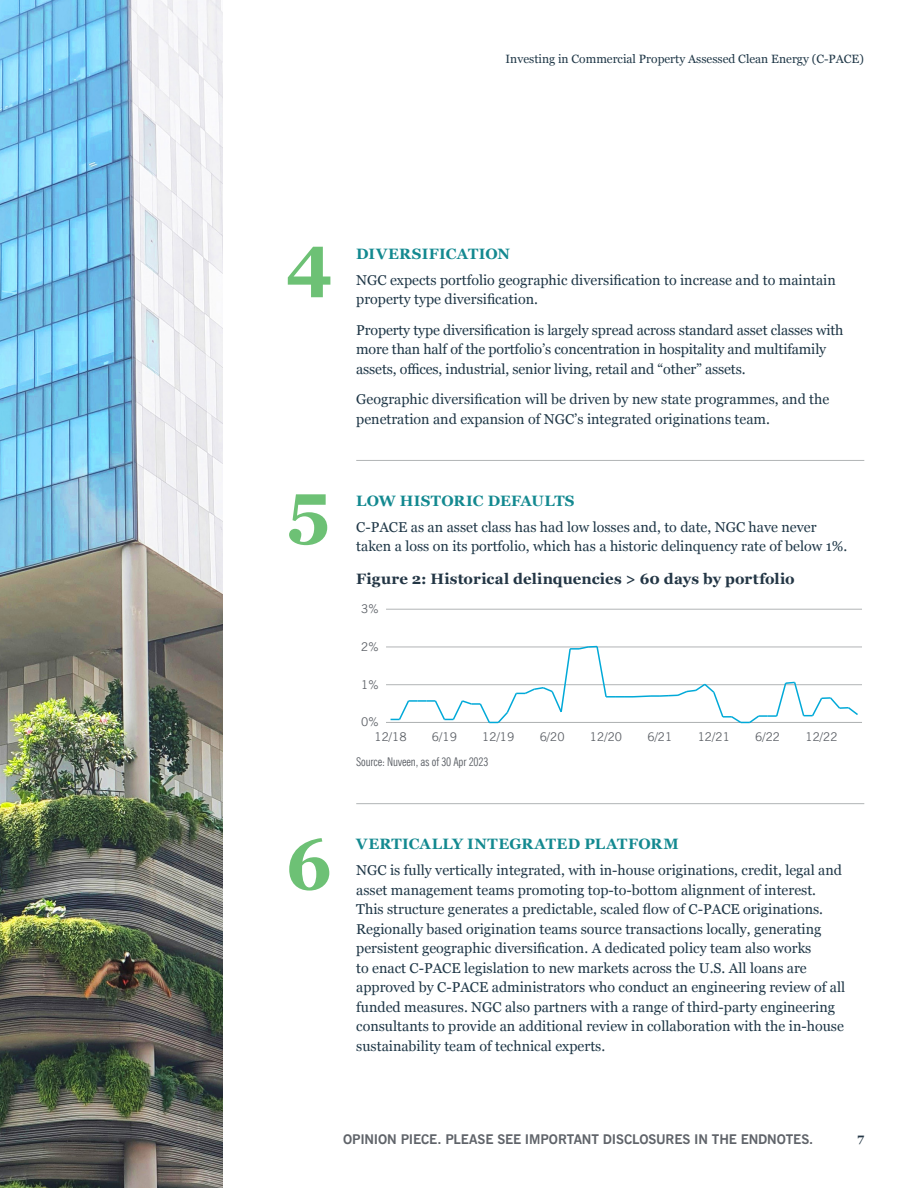
<style>
.page{position:relative;width:918px;height:1188px;background:#fff}
.page>*{position:absolute;margin:0;border:0;box-sizing:border-box;transform-origin:0 0}
.t1{font:700 72px "Georgia Pro";color:#6dc175}
.Subhead_2{font:700 15px "Georgia";letter-spacing:.02em;color:#138990}
.Chart_Heading{font:700 15px "Georgia";letter-spacing:.01em;color:#233645}
.Body{font:14.25px/19.5px "Georgia";color:#1f3747}
.Use_disclosure{font:700 13.5px "News Gothic BT";letter-spacing:-.01em;color:#5f6369}
.t2{font:12px "Georgia";color:#1f3747}
.t3{font:12px "News Gothic BT";color:#5f6369}
._8_pt_disclosure_justified{font:condensed 12px "News Gothic BT";letter-spacing:-.015em;color:#5f6369}
.Page_number{font:700 12px "Georgia";color:#233645}
</style>
<div class="page">
<hr style="left:356px;top:460px;width:508px;height:1px;background:#b1b4b5">
<hr style="left:356px;top:803px;width:508px;height:1px;background:#b1b4b5">
<hr style="left:386px;top:722px;width:476px;height:1px;background:#b1b4b5">
<hr style="left:386px;top:684px;width:476px;height:1px;background:#b1b4b5">
<hr style="left:386px;top:647px;width:476px;height:1px;background:#b1b4b5">
<hr style="left:386px;top:609px;width:476px;height:1px;background:#b1b4b5">
<svg style="left:391px;top:645px;width:469px;height:79px"></svg>
<img style="left:0;top:0;width:223px;height:1188px">
<p class="t2" style="left:506px;top:50px;width:360px">Investing in Commercial Property Assessed Clean Energy (C-PACE)</p>
<p class="t1" style="left:286px;top:231px;width:48px">4</p>
<p class="Subhead_2" style="left:356px;top:242px;width:155px">DIVERSIFICATION</p>
<p class="Body" style="left:356px;top:270px;width:481px">NGC expects portfolio geographic diversification to increase and to maintain property type diversification.</p>
<p class="Body" style="left:356px;top:320px;width:489px">Property type diversification is largely spread across standard asset classes with more than half of the portfolio’s concentration in hospitality and multifamily assets, offices, industrial, senior living, retail and “other” assets.</p>
<p class="Body" style="left:356px;top:389px;width:475px">Geographic diversification will be driven by new state programmes, and the penetration and expansion of NGC’s integrated originations team.</p>
<p class="t1" style="left:286px;top:478px;width:48px">5</p>
<p class="Subhead_2" style="left:356px;top:489px;width:220px">LOW HISTORIC DEFAULTS</p>
<p class="Body" style="left:356px;top:517px;width:493px">C-PACE as an asset class has had low losses and, to date, NGC have never taken a loss on its portfolio, which has a historic delinquency rate of below 1%.</p>
<p class="Chart_Heading" style="left:356px;top:567px;width:440px">Figure 2: Historical delinquencies &gt; 60 days by portfolio</p>
<p class="t3" style="left:361px;top:602px;width:19px">3%</p>
<p class="t3" style="left:361px;top:639px;width:19px">2%</p>
<p class="t3" style="left:361px;top:677px;width:19px">1%</p>
<p class="t3" style="left:361px;top:715px;width:19px">0%</p>
<p class="t3" style="left:374px;top:730px;width:34px">12/18</p>
<p class="t3" style="left:432px;top:730px;width:26px">6/19</p>
<p class="t3" style="left:482px;top:730px;width:34px">12/19</p>
<p class="t3" style="left:540px;top:730px;width:26px">6/20</p>
<p class="t3" style="left:590px;top:730px;width:34px">12/20</p>
<p class="t3" style="left:647px;top:730px;width:26px">6/21</p>
<p class="t3" style="left:698px;top:730px;width:34px">12/21</p>
<p class="t3" style="left:755px;top:730px;width:26px">6/22</p>
<p class="t3" style="left:806px;top:730px;width:34px">12/22</p>
<p class="_8_pt_disclosure_justified" style="left:356px;top:755px;width:134px">Source: Nuveen, as of 30 Apr 2023</p>
<p class="t1" style="left:286px;top:823px;width:48px">6</p>
<p class="Subhead_2" style="left:356px;top:832px;width:324px">VERTICALLY INTEGRATED PLATFORM</p>
<p class="Body" style="left:356px;top:860px;width:491px">NGC is fully vertically integrated, with in-house originations, credit, legal and asset management teams promoting top-to-bottom alignment of interest.<br>This structure generates a predictable, scaled flow of C-PACE originations.<br>Regionally based origination teams source transactions locally, generating persistent geographic diversification. A dedicated policy team also works<br>to enact C-PACE legislation to new markets across the U.S. All loans are approved by C-PACE administrators who conduct an engineering review of all funded measures. NGC also partners with a range of third-party engineering consultants to provide an additional review in collaboration with the in-house sustainability team of technical experts.</p>
<p class="Use_disclosure" style="left:343px;top:1131px;width:472px">OPINION PIECE. PLEASE SEE IMPORTANT DISCLOSURES IN THE ENDNOTES.</p>
<p class="Page_number" style="left:857px;top:1129px;width:8px">7</p>
</div>
